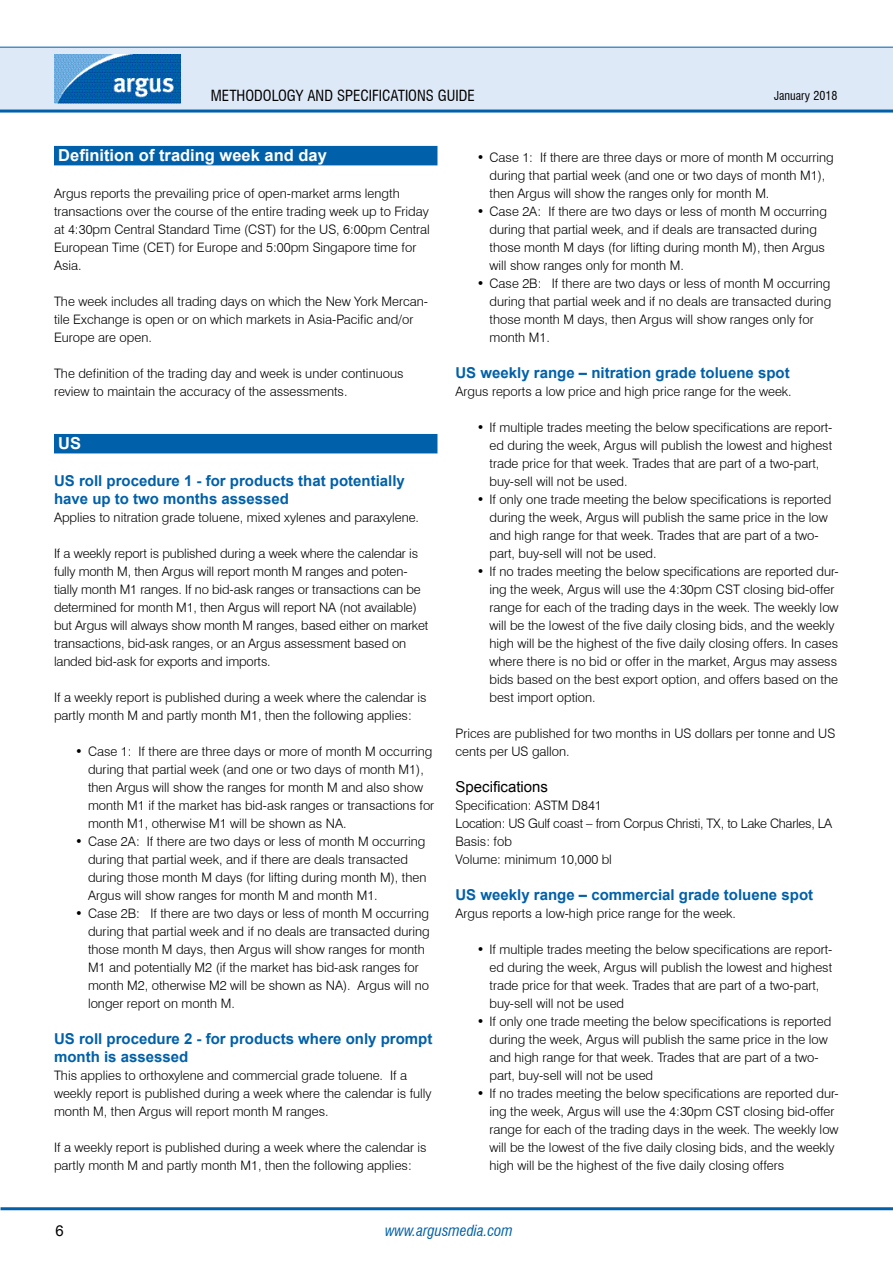
<style>
.page{position:relative;width:893px;height:1263px;background:#fff}
.page>*{position:absolute;margin:0;border:0;box-sizing:border-box;transform-origin:0 0}
.t1{font:700 16.5px "Arial";color:#fff}
.t2{font:700 15px/18px "Arial";color:#0060a9}
.t3{font:condensed 15px "Swiss 721 BT";color:#000}
.t4{font:italic condensed 15px "Swiss 721 BT";color:#0060a9}
.t5{font:15px "Arial";color:#000}
.t6{font:300 13.05px/18px "Swiss 721 BT";color:#000}
.t7{font:300 13.05px/18px "Swiss 721 BT";letter-spacing:-.02em;color:#000}
.t8{font:condensed 12px "Swiss 721 BT";color:#000}
</style>
<div class="page">
<div style="left:0;top:47px;width:893px;height:64px;background:#dee9f7"></div>
<hr style="left:0;top:110px;width:893px;height:3px;background:#0060a9">
<hr style="left:0;top:47px;width:893px;height:1px;background:#0060a9">
<hr style="left:1px;top:1207px;width:892px;height:3px;background:#0060a9">
<img style="left:54px;top:54px;width:126px;height:50px">
<div style="left:54px;top:146px;width:383px;height:19px;background:#0060a9"></div>
<div style="left:54px;top:434px;width:383px;height:19px;background:#0060a9"></div>
<p class="t3" style="left:211px;top:86px;width:265px">METHODOLOGY AND SPECIFICATIONS GUIDE</p>
<p class="t8" style="left:774px;top:88px;width:65px">JANUARY 2018</p>
<p class="t1" style="left:58px;top:145px;width:270px">Definition of trading week and day</p>
<p class="t6" style="left:54px;top:184px;width:377px">Argus reports the prevailing price of open-market arms length transactions over the course of the entire trading week up to Friday at 4:30pm Central Standard Time (CST) for the US, 6:00pm Central European Time (CET) for Europe and 5:00pm Singapore time for Asia.</p>
<p class="t6" style="left:54px;top:292px;width:376px">The week includes all trading days on which the New York Mercan&shy;tile Exchange is open or on which markets in Asia-Pacific and/or<br>Europe are open.</p>
<p class="t6" style="left:54px;top:364px;width:351px">The definition of the trading day and week is under continuous review to maintain the accuracy of the assessments.</p>
<p class="t1" style="left:58px;top:433px;width:24px">US</p>
<p class="t2" style="left:54px;top:472px;width:352px">US roll procedure 1 - for products that potentially have up to two months assessed</p>
<p class="t6" style="left:54px;top:508px;width:367px">Applies to nitration grade toluene, mixed xylenes and paraxylene.</p>
<p class="t6" style="left:54px;top:544px;width:376px">If a weekly report is published during a week where the calendar is fully month M, then Argus will report month M ranges and poten&shy;tially month M1 ranges. If no bid-ask ranges or transactions can be determined for month M1, then Argus will report NA (not available) but Argus will always show month M ranges, based either on market transactions, bid-ask ranges, or an Argus assessment based on landed bid-ask for exports and imports.</p>
<p class="t6" style="left:54px;top:688px;width:374px">If a weekly report is published during a week where the calendar is partly month M and partly month M1, then the following applies:</p>
<p class="t6" style="left:88px;top:742px;width:348px;text-indent:-13px">• Case 1: If there are three days or more of month M occurring during that partial week (and one or two days of month M1), then Argus will show the ranges for month M and also show month M1 if the market has bid-ask ranges or transactions for month M1, otherwise M1 will be shown as NA.</p>
<p class="t6" style="left:88px;top:832px;width:340px;text-indent:-13px">• Case 2A: If there are two days or less of month M occurring during that partial week, and if there are deals transacted during those month M days (for lifting during month M), then Argus will show ranges for month M and month M1.</p>
<p class="t6" style="left:88px;top:904px;width:343px;text-indent:-13px">• Case 2B: If there are two days or less of month M occurring during that partial week and if no deals are transacted during those month M days, then Argus will show ranges for month M1 and potentially M2 (if the market has bid-ask ranges for month M2, otherwise M2 will be shown as NA). Argus will no longer report on month M.</p>
<p class="t2" style="left:54px;top:1030px;width:380px">US roll procedure 2 - for products where only prompt month is assessed</p>
<p class="t6" style="left:54px;top:1066px;width:379px">This applies to orthoxylene and commercial grade toluene. If a weekly report is published during a week where the calendar is fully month M, then Argus will report month M ranges.</p>
<p class="t6" style="left:54px;top:1138px;width:374px">If a weekly report is published during a week where the calendar is partly month M and partly month M1, then the following applies:</p>
<p class="t6" style="left:489px;top:148px;width:346px;text-indent:-13px">• Case 1: If there are three days or more of month M occurring during that partial week (and one or two days of month M1), then Argus will show the ranges only for month M.</p>
<p class="t6" style="left:489px;top:202px;width:339px;text-indent:-13px">• Case 2A: If there are two days or less of month M occurring during that partial week, and if deals are transacted during those month M days (for lifting during month M), then Argus will show ranges only for month M.</p>
<p class="t6" style="left:489px;top:274px;width:343px;text-indent:-13px">• Case 2B: If there are two days or less of month M occurring during that partial week and if no deals are transacted during those month M days, then Argus will show ranges only for month M1.</p>
<p class="t2" style="left:455px;top:364px;width:336px">US weekly range – nitration grade toluene spot</p>
<p class="t6" style="left:455px;top:382px;width:338px">Argus reports a low price and high price range for the week.</p>
<p class="t6" style="left:489px;top:418px;width:344px;text-indent:-13px">• If multiple trades meeting the below specifications are report&shy;ed during the week, Argus will publish the lowest and highest trade price for that week. Trades that are part of a two-part, buy-sell will not be used.</p>
<p class="t6" style="left:489px;top:490px;width:343px;text-indent:-13px">• If only one trade meeting the below specifications is reported during the week, Argus will publish the same price in the low and high range for that week. Trades that are part of a two&shy;part, buy-sell will not be used.</p>
<p class="t6" style="left:489px;top:562px;width:351px;text-indent:-13px">• If no trades meeting the below specifications are reported dur&shy;ing the week, Argus will use the 4:30pm CST closing bid-offer range for each of the trading days in the week. The weekly low will be the lowest of the five daily closing bids, and the weekly high will be the highest of the five daily closing offers. In cases where there is no bid or offer in the market, Argus may assess bids based on the best export option, and offers based on the best import option.</p>
<p class="t6" style="left:455px;top:724px;width:381px">Prices are published for two months in US dollars per tonne and US cents per US gallon.</p>
<p class="t5" style="left:455px;top:777px;width:94px">Specifications</p>
<p class="t7" style="left:455px;top:796px;width:378px">Specification: ASTM D841<br>Location: US Gulf coast – from Corpus Christi, TX, to Lake Charles, LA<br>Basis: fob<br>Volume: minimum 10,000 bl</p>
<p class="t2" style="left:455px;top:886px;width:359px">US weekly range – commercial grade toluene spot</p>
<p class="t6" style="left:455px;top:904px;width:282px">Argus reports a low-high price range for the week.</p>
<p class="t6" style="left:489px;top:940px;width:344px;text-indent:-13px">• If multiple trades meeting the below specifications are report&shy;ed during the week, Argus will publish the lowest and highest trade price for that week. Trades that are part of a two-part, buy-sell will not be used</p>
<p class="t6" style="left:489px;top:1012px;width:343px;text-indent:-13px">• If only one trade meeting the below specifications is reported during the week, Argus will publish the same price in the low and high range for that week. Trades that are part of a two&shy;part, buy-sell will not be used</p>
<p class="t6" style="left:489px;top:1084px;width:351px;text-indent:-13px">• If no trades meeting the below specifications are reported dur&shy;ing the week, Argus will use the 4:30pm CST closing bid-offer range for each of the trading days in the week. The weekly low will be the lowest of the five daily closing bids, and the weekly high will be the highest of the five daily closing offers</p>
<p class="t5" style="left:55px;top:1220px;width:10px">6</p>
<p class="t4" style="left:385px;top:1221px;width:129px">www.argusmedia.com</p>
</div>
